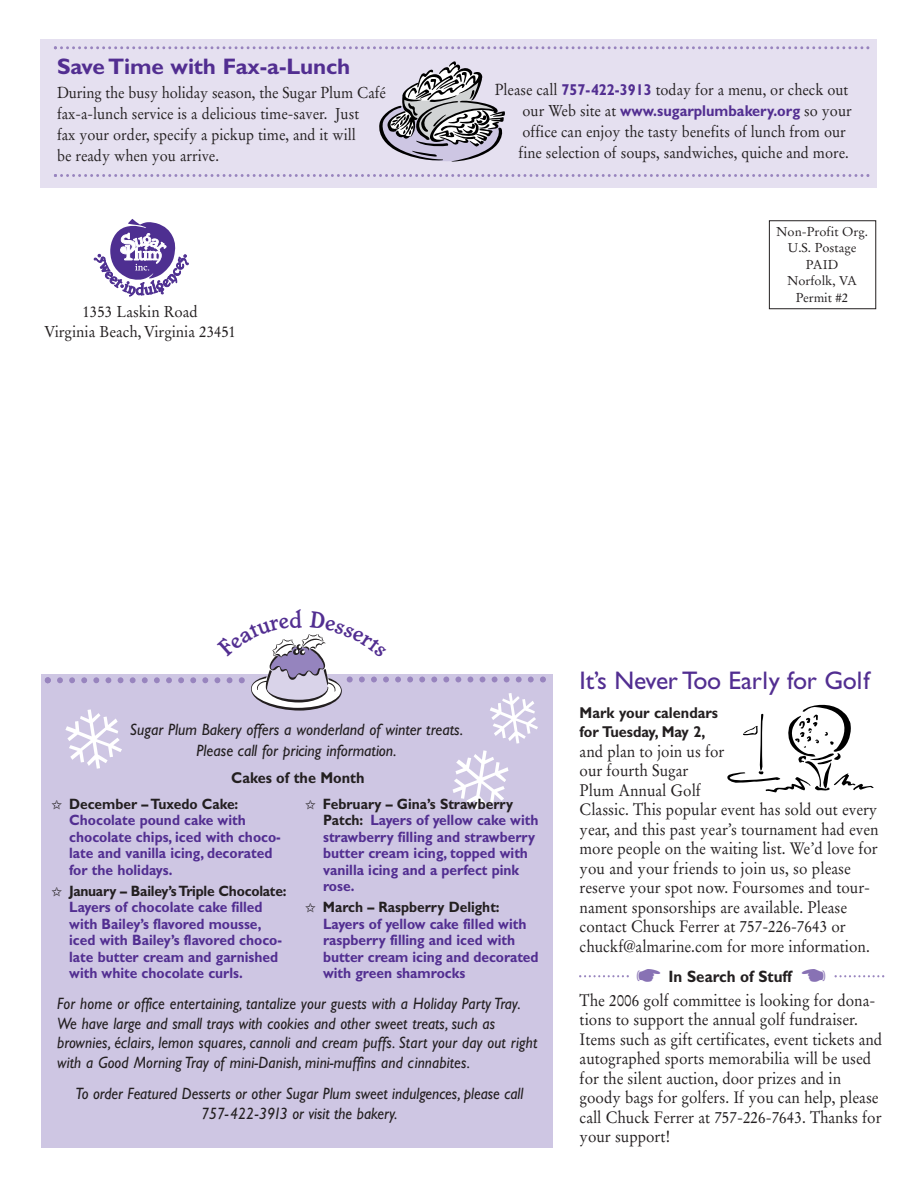
<style>
.page{position:relative;width:918px;height:1188px;background:#fff}
.page>*{position:absolute;margin:0;border:0;box-sizing:border-box;transform-origin:0 0}
.t1{font:36px "Zingbats SW";color:#8872b4;scale:.92 1}
.t2{font:25.5px "Gill Sans";letter-spacing:-.01em;color:#522e91}
.t3{font:700 22.5px "Gill Sans";letter-spacing:-.005em;color:#522e91}
.t4{font:16.5px/19.5px "Stempel Garamond";color:#231f20;scale:.92 1}
.t5{font:italic 16.5px/19.5px "Gill Sans";letter-spacing:.005em;color:#231f20;scale:.92 1}
.t6{font:italic 16.5px/21px "Gill Sans";letter-spacing:.005em;color:#231f20;text-align:center;scale:.95 1}
.t7{font:700 16.5px "Gill Sans";color:#231f20;scale:.92 1}
.t8{font:15.75px/21px "Stempel Garamond";color:#231f20;scale:.92 1}
.t9{font:700 15.75px/19.5px "Gill Sans";color:#231f20;scale:.92 1}
.t10{font:15.75px/19.8px "Stempel Garamond";color:#231f20;text-align:center;scale:.95 1}
.t11{font:700 15.75px "Gill Sans";color:#522e91;scale:.92 1}
.t12{font:700 15px/16.5px "Gill Sans";color:#522e91;scale:.92 1}
.t13{font:12.75px/16.5px "Stempel Garamond";color:#231f20;text-align:center}
.s1{font-family:"Gill Sans";font-weight:700;color:#522e91}
.s2{font-family:"Stempel Garamond";font-weight:400;color:#231f20}
.s3{font-family:"Zingbats SW";font-weight:400;font-size:16.5px;color:#231f20}
.s4{color:#231f20}
</style>
<div class="page">
<div style="left:769px;top:220px;width:107px;height:89px;border:1px solid #231f20"></div>
<svg style="left:94px;top:219px;width:94px;height:77px"></svg>
<div style="left:42px;top:674px;width:511px;height:474px;background:#cec6e3"></div>
<svg style="left:727px;top:704px;width:147px;height:88px"></svg>
<svg style="left:579px;top:975px;width:50px;height:2px"></svg>
<svg style="left:835px;top:975px;width:49px;height:2px"></svg>
<div style="left:40px;top:39px;width:838px;height:149px;background:#e5e0f0"></div>
<svg style="left:379px;top:61px;width:126px;height:101px"></svg>
<svg style="left:54px;top:46px;width:815px;height:3px"></svg>
<svg style="left:54px;top:174px;width:815px;height:3px"></svg>
<svg style="left:45px;top:634px;width:501px;height:77px"></svg>
<h3 class="t3" style="left:57px;top:58px;width:295px">Save Time with Fax-a-Lunch</h3>
<p class="t8" style="left:57px;top:83px;width:359px">During the busy holiday season, the Sugar Plum Café fax-a-lunch service is a delicious time-saver. Just<br>fax your order, specify a pickup time, and it will<br>be ready when you arrive.</p>
<p class="t8" style="left:495px;top:80px;width:386px">Please call <span class="s1">757-422-3913</span> today for a menu, or check out</p>
<p class="t11" style="left:523px;top:105px;width:359px"><span class="s2">our Web site at</span> www.sugarplumbakery.org <span class="s2">so your</span></p>
<p class="t8" style="left:519px;top:122px;width:360px">office can enjoy the tasty benefits of lunch from our fine selection of soups, sandwiches, quiche and more.</p>
<p class="t10" style="left:44px;top:303px;width:203px">1353 Laskin Road<br>Virginia Beach, Virginia 23451</p>
<p class="t13" style="left:776px;top:224px;width:93px">Non-Profit Org.<br>U.S. Postage<br>PAID<br>Norfolk, VA<br>Permit #2</p>
<p class="t6" style="left:130px;top:721px;width:352px">Sugar Plum Bakery offers a wonderland of winter treats.<br>Please call for pricing information.</p>
<p class="t12" style="left:69px;top:797px;width:232px;text-indent:-17px"><span class="s3">I</span> <span class="s4">December – Tuxedo Cake:<br></span>Chocolate pound cake with chocolate chips, iced with choco&shy;late and vanilla icing, decorated for the holidays.</p>
<p class="t12" style="left:69px;top:884px;width:238px;text-indent:-17px"><span class="s3">I</span> <span class="s4">January – Bailey’s Triple Chocolate:<br></span>Layers of chocolate cake filled with Bailey’s flavored mousse, iced with Bailey’s flavored choco&shy;late butter cream and garnished with white chocolate curls.</p>
<p class="t9" style="left:231px;top:770px;width:146px">Cakes of the Month</p>
<p class="t12" style="left:323px;top:797px;width:236px;text-indent:-17px"><span class="s3">I</span> <span class="s4">February – Gina’s Strawberry<br>Patch:</span> Layers of yellow cake with strawberry filling and strawberry butter cream icing, topped with vanilla icing and a perfect pink rose.</p>
<p class="t12" style="left:323px;top:900px;width:236px;text-indent:-17px"><span class="s3">I</span> <span class="s4">March – Raspberry Delight:<br></span>Layers of yellow cake filled with raspberry filling and iced with butter cream icing and decorated with green shamrocks</p>
<p class="t5" style="left:57px;top:996px;width:523px">For home or office entertaining, tantalize your guests with a Holiday Party Tray.<br>We have large and small trays with cookies and other sweet treats, such as brownies, éclairs, lemon squares, cannoli and cream puffs. Start your day out right with a Good Morning Tray of mini-Danish, mini-muffins and cinnabites.</p>
<p class="t5" style="left:76px;top:1086px;width:488px;text-align:center">To order Featured Desserts or other Sugar Plum sweet indulgences, please call<br>757-422-3913 or visit the bakery.</p>
<h2 class="t2" style="left:580px;top:672px;width:292px">It’s Never Too Early for Golf</h2>
<p class="t9" style="left:580px;top:705px;width:152px">Mark your calendars for Tuesday, May 2,</p>
<p class="t4" style="left:580px;top:743px;width:326px">and plan to join us for<br>our fourth Sugar<br>Plum Annual Golf<br>Classic. This popular event has sold out every year, and this past year’s tournament had even more people on the waiting list. We’d love for you and your friends to join us, so please reserve your spot now. Foursomes and tour&shy;nament sponsorships are available. Please contact Chuck Ferrer at 757-226-7643 or chuckf@almarine.com for more information.</p>
<p class="t7" style="left:669px;top:971px;width:135px">In Search of Stuff</p>
<p class="t4" style="left:580px;top:992px;width:331px">The 2006 golf committee is looking for dona&shy;tions to support the annual golf fundraiser.<br>Items such as gift certificates, event tickets and autographed sports memorabilia will be used for the silent auction, door prizes and in goody bags for golfers. If you can help, please call Chuck Ferrer at 757-226-7643. Thanks for your support!</p>
<h1 class="t1" style="left:636px;top:952px;width:29px">*</h1>
</div>
